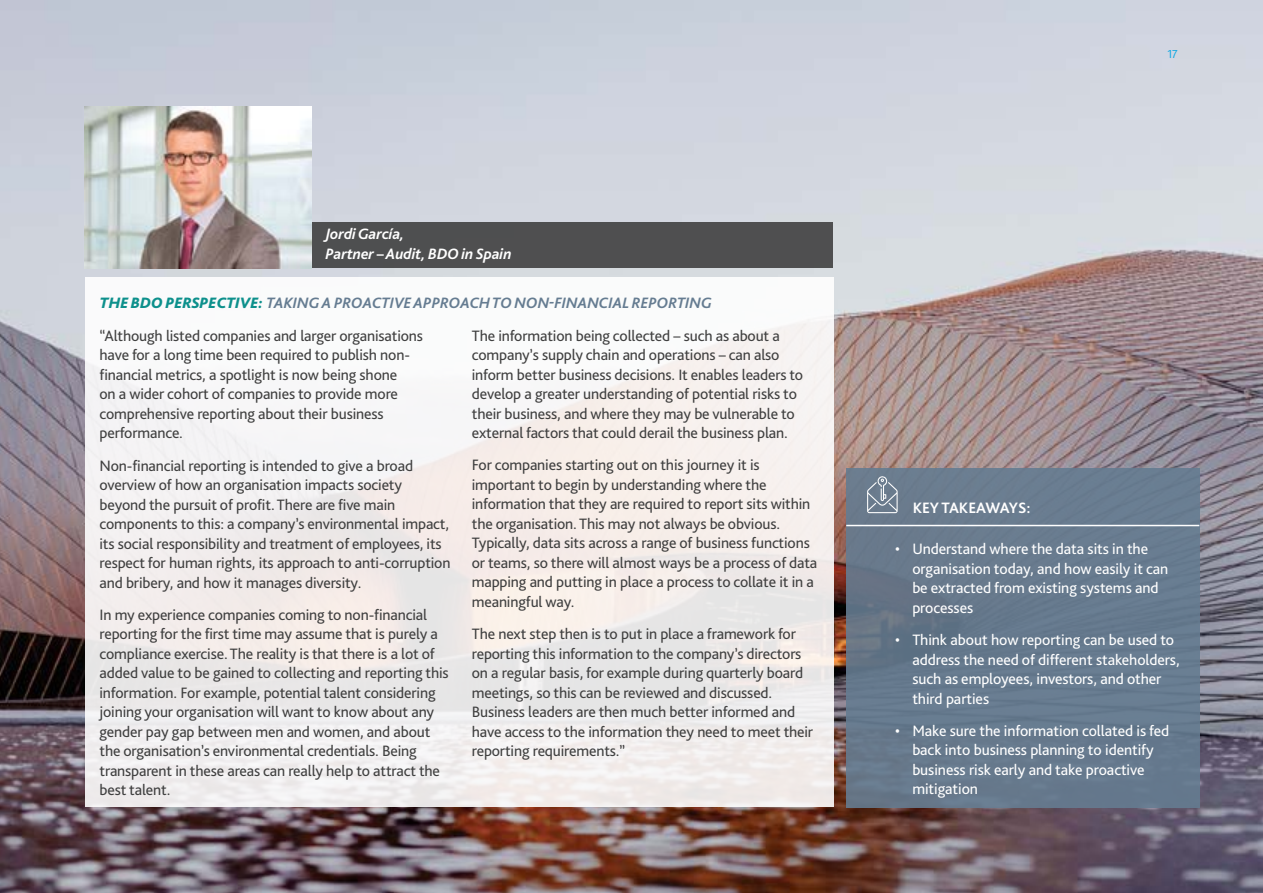
<style>
.page{position:relative;width:1263px;height:893px;background:#fff}
.page>*{position:absolute;margin:0;border:0;box-sizing:border-box;transform-origin:0 0}
.t1{font:15.75px/19.5px "Bliss Pro";letter-spacing:-.01em;color:#404040}
.t2{font:15.75px/19.5px "Bliss Pro";letter-spacing:-.005em;color:#fff}
.t3{font:italic 700 15.75px "Bliss Pro";letter-spacing:-.005em;color:#657c91}
.t4{font:italic 700 15.75px/19.5px "Bliss Pro";letter-spacing:-.005em;color:#fff}
.t5{font:700 15.75px "Bliss Pro";letter-spacing:-.005em;color:#fff}
.t6{font:300 12px "Bliss Pro";color:#02a5e2}
.s1{font-weight:800;color:#0d908c}
</style>
<div class="page">
<img style="left:0;top:0;width:1263px;height:893px">
<div style="left:311px;top:222px;width:522px;height:46px;background:#4f4f50"></div>
<div style="left:85px;top:277px;width:748px;height:530px;background:linear-gradient(to bottom,#faf8f7,#ede8e7)"></div>
<img style="left:85px;top:106px;width:226px;height:162px">
<div style="left:846px;top:525px;width:353px;height:283px;background:#657c91"></div>
<div style="left:846px;top:469px;width:353px;height:57px;background:#657c91"></div>
<hr style="left:846px;top:525px;width:353px;height:1px;background:#fff">
<svg style="left:867px;top:476px;width:31px;height:37px"></svg>
<p class="t4" style="left:325px;top:224px;width:188px">Jordi García,<br>Partner – Audit, BDO in Spain</p>
<p class="t3" style="left:100px;top:292px;width:614px"><span class="s1">THE BDO PERSPECTIVE:</span> TAKING A PROACTIVE APPROACH TO NON-FINANCIAL REPORTING</p>
<p class="t1" style="left:100px;top:325px;width:325px">“Although listed companies and larger organisations have for a long time been required to publish non&shy;financial metrics, a spotlight is now being shone<br>on a wider cohort of companies to provide more comprehensive reporting about their business performance.</p>
<p class="t1" style="left:100px;top:455px;width:352px">Non-financial reporting is intended to give a broad overview of how an organisation impacts society beyond the pursuit of profit. There are five main components to this: a company’s environmental impact, its social responsibility and treatment of employees, its respect for human rights, its approach to anti-corruption and bribery, and how it manages diversity.</p>
<p class="t1" style="left:100px;top:604px;width:351px">In my experience companies coming to non-financial reporting for the first time may assume that is purely a compliance exercise. The reality is that there is a lot of added value to be gained to collecting and reporting this information. For example, potential talent considering joining your organisation will want to know about any gender pay gap between men and women, and about the organisation’s environmental credentials. Being transparent in these areas can really help to attract the best talent.</p>
<p class="t1" style="left:472px;top:325px;width:333px">The information being collected – such as about a company’s supply chain and operations – can also inform better business decisions. It enables leaders to develop a greater understanding of potential risks to their business, and where they may be vulnerable to external factors that could derail the business plan.</p>
<p class="t1" style="left:472px;top:455px;width:347px">For companies starting out on this journey it is important to begin by understanding where the information that they are required to report sits within the organisation. This may not always be obvious.<br>Typically, data sits across a range of business functions or teams, so there will almost ways be a process of data mapping and putting in place a process to collate it in a meaningful way.</p>
<p class="t1" style="left:472px;top:624px;width:343px">The next step then is to put in place a framework for reporting this information to the company’s directors on a regular basis, for example during quarterly board meetings, so this can be reviewed and discussed.<br>Business leaders are then much better informed and have access to the information they need to meet their reporting requirements.”</p>
<p class="t6" style="left:1167px;top:46px;width:12px">17</p>
<p class="t5" style="left:913px;top:498px;width:119px">KEY TAKEAWAYS:</p>
<p class="t2" style="left:912px;top:539px;width:257px;text-indent:-17px">• Understand where the data sits in the organisation today, and how easily it can be extracted from existing systems and processes</p>
<p class="t2" style="left:912px;top:630px;width:269px;text-indent:-17px">• Think about how reporting can be used to address the need of different stakeholders, such as employees, investors, and other third parties</p>
<p class="t2" style="left:912px;top:720px;width:259px;text-indent:-17px">• Make sure the information collated is fed back into business planning to identify business risk early and take proactive mitigation</p>
</div>
